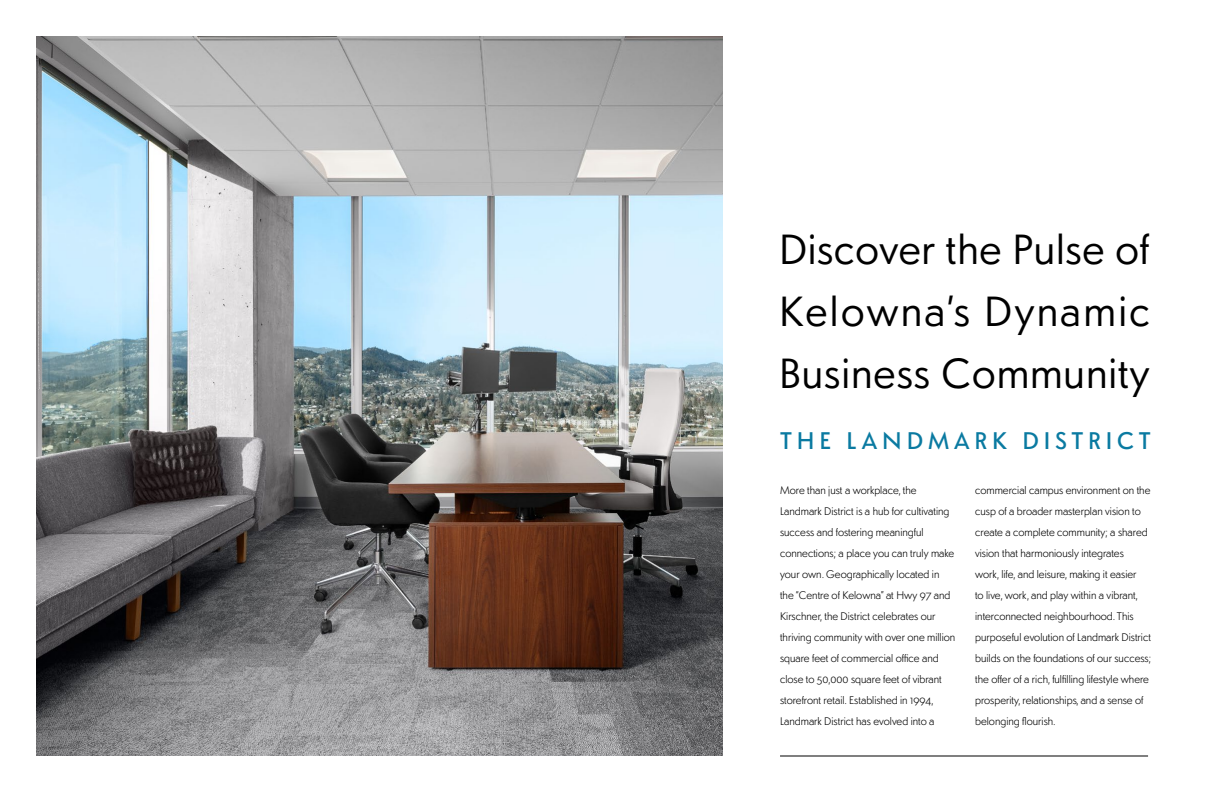
<style>
.page{position:relative;width:1224px;height:792px;background:#fff}
.page>*{position:absolute;margin:0;border:0;box-sizing:border-box;transform-origin:0 0}
.t1{font:42px/62px "Sonar Sans";letter-spacing:.02em;color:#000;text-align:justify}
.t2{font:500 24px "Sonar Sans";letter-spacing:.205em;color:#0a7aa1}
.t3{font:300 11px/21px "Sonar Sans";color:#000}
</style>
<div class="page">
<img style="left:36px;top:36px;width:687px;height:720px">
<hr style="left:780px;top:756px;width:368px;height:1px;background:#000">
<h1 class="t1" style="left:779px;top:217px;width:373px">Discover the Pulse of Kelowna’s Dynamic Business Community</h1>
<h2 class="t2" style="left:780px;top:424px;width:372px">THE LANDMARK DISTRICT</h2>
<p class="t3" style="left:780px;top:479px;width:177px">More than just a workplace, the Landmark District is a hub for cultivating success and fostering meaningful connections; a place you can truly make your own. Geographically located in the “Centre of Kelowna” at Hwy 97 and Kirschner, the District celebrates our thriving community with over one million square feet of commercial office and close to 50,000 square feet of vibrant storefront retail. Established in 1994, Landmark District has evolved into a</p>
<p class="t3" style="left:975px;top:479px;width:178px">commercial campus environment on the cusp of a broader masterplan vision to create a complete community; a shared vision that harmoniously integrates<br>work, life, and leisure, making it easier<br>to live, work, and play within a vibrant, interconnected neighbourhood. This purposeful evolution of Landmark District builds on the foundations of our success; the offer of a rich, fulfilling lifestyle where prosperity, relationships, and a sense of belonging flourish.</p>
</div>
